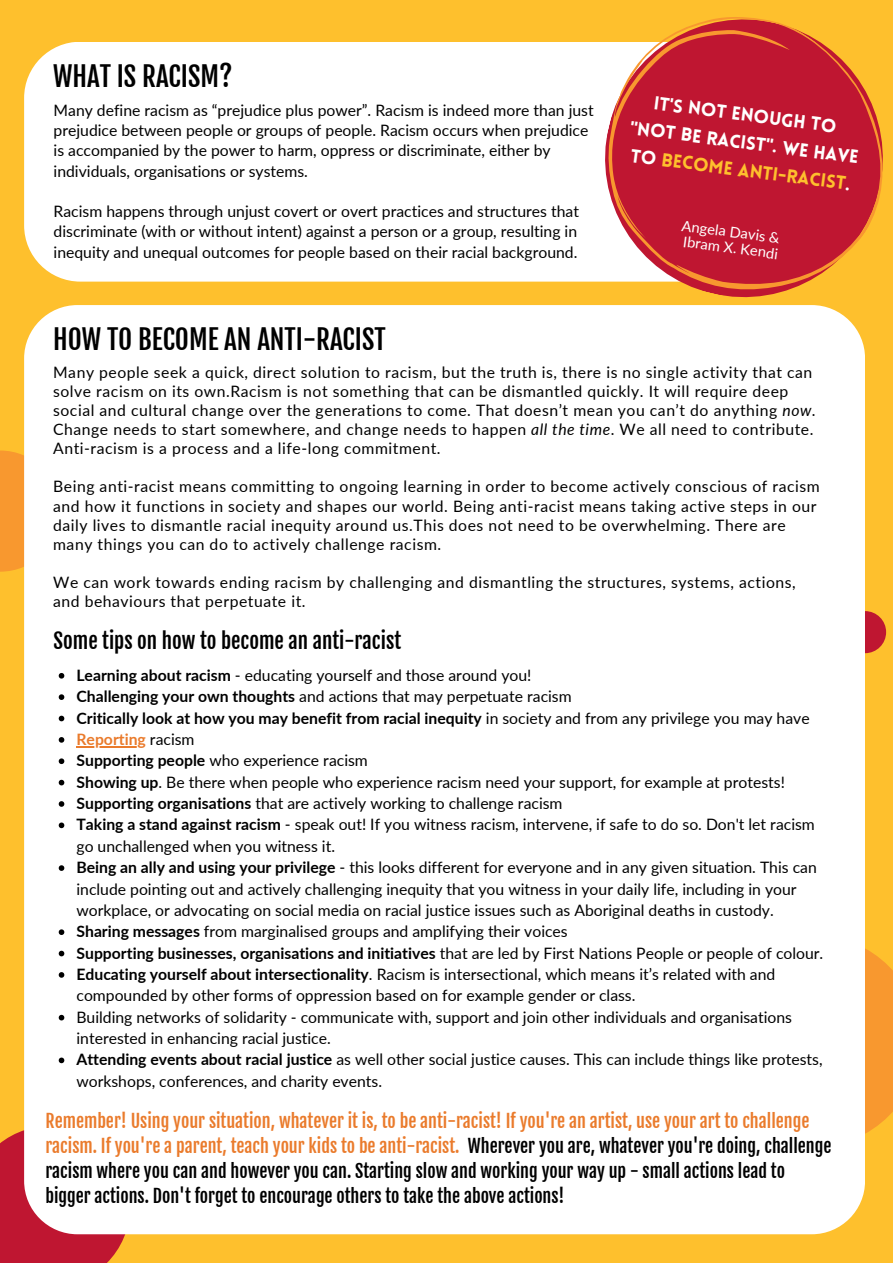
<style>
.page{position:relative;width:893px;height:1264px;background:#fff}
.page>*{position:absolute;margin:0;border:0;box-sizing:border-box;transform-origin:0 0}
.t1{font:27px "Fjalla One";color:#000}
.t2{font:21px "Fjalla One";color:#000}
.t3{font:900 18.45px "Lovelo";color:#fffffe}
.t4{font:900 18.45px "Lovelo";color:#fec02d}
.t5{font:18px/24.8px "Fjalla One";color:#ea7b2c}
.t6{font:18px "Fjalla One";color:#000}
.t7{font:15.75px/21.3px "Lato";color:#000}
.t8{font:15.75px/19px "Lato";letter-spacing:.035em;color:#000}
.t9{font:700 15.75px "Lato";color:#000}
.t10{font:700 15.75px "Lato";color:#ea7b2c}
.t11{font:14.7px "Lato";color:#fffffe}
.s1{color:#fffffe}
.s2{font-style:italic}
.s3{font-weight:700}
.s4{font-weight:400}
.s5{font-weight:400;color:#000}
.s6{color:#000}
</style>
<div class="page">
<div style="left:0;top:0;width:892px;height:1262px;background:#fec02d"></div>
<svg style="left:0;top:1130px;width:130px;height:132px;background:#c32331"></svg>
<div style="left:843px;top:611px;width:43px;height:42px;background:#bf1631;border-radius:50%"></div>
<svg style="left:865px;top:948px;width:27px;height:186px;background:#f89c2e"></svg>
<div style="left:0;top:450px;width:61px;height:121px;background:#f8982f"></div>
<div style="left:24px;top:305px;width:841px;height:929px;background:#fff;border-radius:53px"></div>
<div style="left:24px;top:42px;width:788px;height:239px;background:#fff;border-radius:56px"></div>
<svg style="left:59px;top:673px;width:5px;height:5px"></svg>
<svg style="left:59px;top:694px;width:5px;height:6px"></svg>
<svg style="left:59px;top:715px;width:5px;height:6px"></svg>
<svg style="left:59px;top:737px;width:5px;height:5px"></svg>
<hr style="left:76px;top:746px;width:70px;height:1px;background:#ea7b2c">
<svg style="left:59px;top:758px;width:5px;height:6px"></svg>
<svg style="left:59px;top:779px;width:5px;height:6px"></svg>
<svg style="left:59px;top:801px;width:5px;height:5px"></svg>
<svg style="left:59px;top:822px;width:5px;height:6px"></svg>
<svg style="left:59px;top:865px;width:5px;height:5px"></svg>
<svg style="left:59px;top:929px;width:5px;height:6px"></svg>
<svg style="left:59px;top:950px;width:5px;height:6px"></svg>
<svg style="left:59px;top:972px;width:5px;height:5px"></svg>
<svg style="left:59px;top:1014px;width:5px;height:6px"></svg>
<svg style="left:59px;top:1057px;width:5px;height:6px"></svg>
<svg style="left:552px;top:17px;width:331px;height:329px;fill:#bf1631"></svg>
<p class="t1" style="left:53px;top:60px;width:181px">WHAT IS RACISM?</p>
<p class="t7" style="left:54px;top:100px;width:541px;line-height:20.2px">Many define racism as “prejudice plus power”. Racism is indeed more than just prejudice between people or groups of people. Racism occurs when prejudice is accompanied by the power to harm, oppress or discriminate, either by individuals, organisations or systems.</p>
<p class="t7" style="left:54px;top:201px;width:527px;line-height:20.2px;text-align:justify">Racism happens through unjust covert or overt practices and structures that discriminate (with or without intent) against a person or a group, resulting in inequity and unequal outcomes for people based on their racial background.</p>
<p class="t1" style="left:53px;top:323px;width:334px">HOW TO BECOME AN ANTI-RACIST</p>
<p class="t3" style="left:655px;top:96px;width:185px;rotate:7deg">It's not enough to</p>
<p class="t4" style="left:631px;top:149px;width:222px;rotate:7deg"><span class="s1">to</span> become anti-racist<span class="s1">.</span></p>
<p class="t11" style="left:682px;top:216px;width:100px;rotate:7deg">Angela Davis &amp;</p>
<p class="t3" style="left:631px;top:121px;width:231px;rotate:7deg">"not be racist". we have</p>
<p class="t11" style="left:684px;top:233px;width:97px;rotate:7deg">Ibram X. Kendi</p>
<p class="t8" style="left:53px;top:362px;width:764px">Many people seek a quick, direct solution to racism, but the truth is, there is no single activity that can solve racism on its own.Racism is not something that can be dismantled quickly. It will require deep social and cultural change over the generations to come. That doesn’t mean you can’t do anything <span class="s2">now</span>.<br>Change needs to start somewhere, and change needs to happen <span class="s2">all the time</span>. We all need to contribute.<br>Anti-racism is a process and a life-long commitment.</p>
<p class="t8" style="left:53px;top:477px;width:768px">Being anti-racist means committing to ongoing learning in order to become actively conscious of racism and how it functions in society and shapes our world. Being anti-racist means taking active steps in our daily lives to dismantle racial inequity around us.This does not need to be overwhelming. There are many things you can do to actively challenge racism.</p>
<p class="t8" style="left:53px;top:572px;width:744px">We can work towards ending racism by challenging and dismantling the structures, systems, actions, and behaviours that perpetuate it.</p>
<p class="t2" style="left:54px;top:627px;width:349px">Some tips on how to become an anti-racist</p>
<p class="t7" style="left:76px;top:664px;width:456px"><span class="s3">Learning about racism</span> - educating yourself and those around you!</p>
<p class="t7" style="left:76px;top:685px;width:496px"><span class="s3">Challenging your own thoughts</span> and actions that may perpetuate racism</p>
<p class="t9" style="left:76px;top:708px;width:734px">Critically look at how you may benefit from racial inequity <span class="s4">in society and from any privilege you may have</span></p>
<p class="t10" style="left:76px;top:729px;width:120px">Reporting <span class="s5">racism</span></p>
<p class="t7" style="left:76px;top:749px;width:293px"><span class="s3">Supporting people</span> who experience racism</p>
<p class="t7" style="left:76px;top:771px;width:710px"><span class="s3">Showing up</span>. Be there when people who experience racism need your support, for example at protests!</p>
<p class="t7" style="left:76px;top:792px;width:487px"><span class="s3">Supporting organisations</span> that are actively working to challenge racism</p>
<p class="t7" style="left:76px;top:813px;width:739px"><span class="s3">Taking a stand against racism</span> - speak out! If you witness racism, intervene, if safe to do so. Don't let racism go unchallenged when you witness it.</p>
<p class="t7" style="left:76px;top:856px;width:741px"><span class="s3">Being an ally and using your privilege</span> - this looks different for everyone and in any given situation. This can include pointing out and actively challenging inequity that you witness in your daily life, including in your workplace, or advocating on social media on racial justice issues such as Aboriginal deaths in custody.</p>
<p class="t7" style="left:76px;top:920px;width:492px"><span class="s3">Sharing messages</span> from marginalised groups and amplifying their voices</p>
<p class="t9" style="left:76px;top:943px;width:748px">Supporting businesses, organisations and initiatives <span class="s4">that are led by First Nations People or people of colour.</span></p>
<p class="t7" style="left:76px;top:963px;width:700px"><span class="s3">Educating yourself about intersectionality</span>. Racism is intersectional, which means it’s related with and compounded by other forms of oppression based on for example gender or class.</p>
<p class="t7" style="left:76px;top:1005px;width:717px">Building networks of solidarity - communicate with, support and join other individuals and organisations interested in enhancing racial justice.</p>
<p class="t7" style="left:76px;top:1048px;width:747px"><span class="s3">Attending events about racial justice</span> as well other social justice causes. This can include things like protests, workshops, conferences, and charity events.</p>
<p class="t5" style="left:45px;top:1109px;width:787px">Remember! Using your situation, whatever it is, to be anti-racist! If you're an artist, use your art to challenge racism. If you're a parent, teach your kids to be anti-racist. <span class="s6">Wherever you are, whatever you're doing, challenge racism where you can and however you can. Starting slow and working your way up - small actions lead to</span></p>
<p class="t6" style="left:45px;top:1184px;width:520px">bigger actions. Don't forget to encourage others to take the above actions!</p>
</div>
